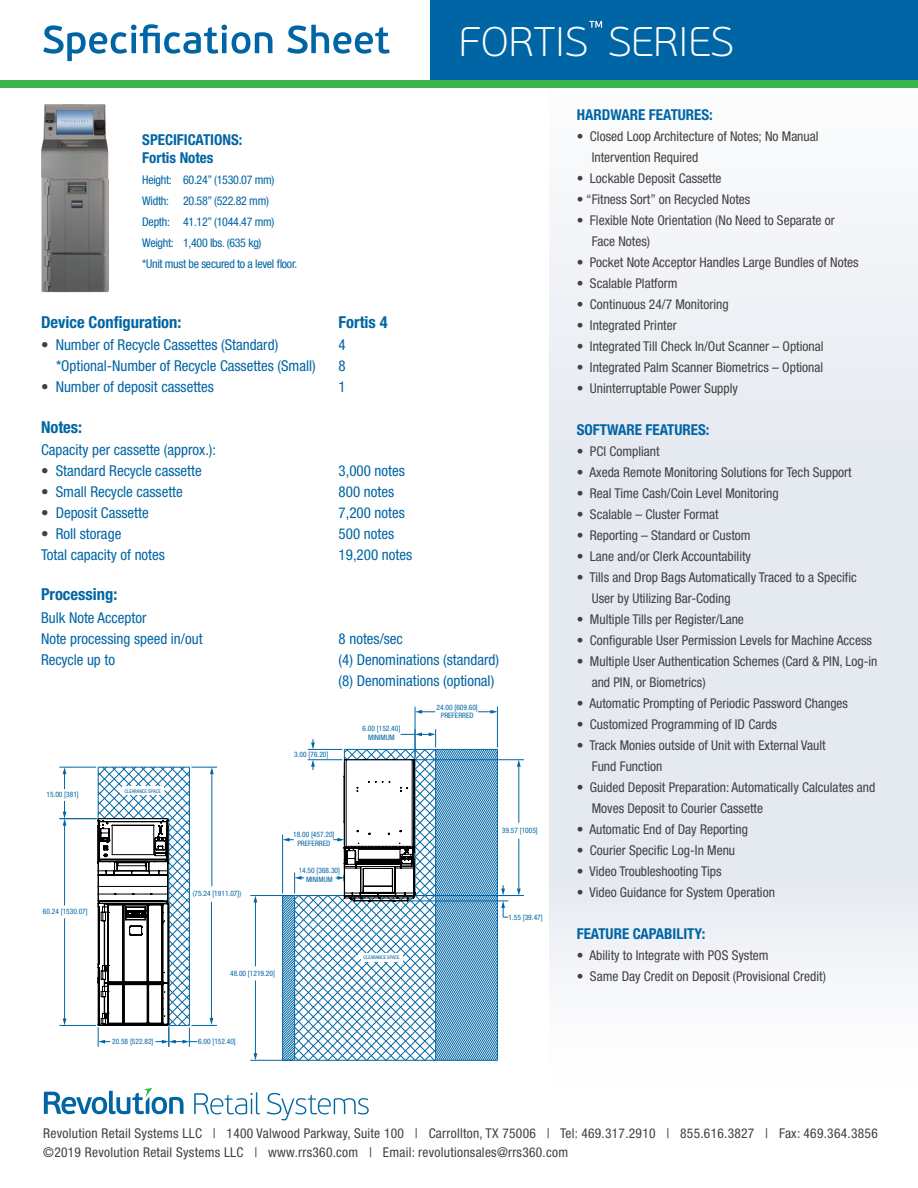
<style>
.page{position:relative;width:918px;height:1188px;background:#fff}
.page>*{position:absolute;margin:0;border:0;box-sizing:border-box;transform-origin:0 0}
.t1{font:100 41.25px "PF Beau Sans Pro";color:#fff}
.t2{font:700 condensed 16.5px "Helvetica Neue LT Std";color:#0065a4}
.t3{font:condensed 15px/21px "Helvetica Neue LT Std";color:#0065a4}
.t4{font:700 condensed 15px/18px "Helvetica Neue LT Std";color:#0065a4}
.t5{font:condensed 13.5px/21px "Helvetica Neue LT Std";color:#414141}
.t6{font:condensed 13.5px/19.5px "Helvetica Neue LT Std";letter-spacing:.02em;color:#414141}
.t7{font:condensed 12px/21px "Helvetica Neue LT Std";letter-spacing:-.025em;color:#0065a4}
.t8{font:condensed 7.5px/8.9px "Helvetica Neue LT Std";color:#0065a4;text-align:center}
.t9{font:condensed 4.95px "Helvetica Neue LT Std";color:#0065a4}
.s1{color:#414141}
</style>
<div class="page">
<svg style="left:549px;top:213px;width:369px;height:766px"></svg>
<div style="left:431px;top:0;width:487px;height:84px;background:#0065a4"></div>
<svg style="left:43px;top:24px;width:229px;height:37px"></svg>
<svg style="left:287px;top:25px;width:103px;height:29px"></svg>
<div style="left:0;top:81px;width:918px;height:7px;background:#39b54a"></div>
<svg style="left:194px;top:1092px;width:66px;height:22px"></svg>
<svg style="left:267px;top:1093px;width:102px;height:27px"></svg>
<svg style="left:44px;top:1088px;width:140px;height:26px"></svg>
<svg style="left:589px;top:21px;width:13px;height:7px"></svg>
<svg style="left:478px;top:710px;width:19px;height:4px"></svg>
<svg style="left:416px;top:710px;width:19px;height:4px"></svg>
<hr style="left:497px;top:707px;width:1px;height:40px;background:#0065a4">
<hr style="left:415px;top:707px;width:1px;height:51px;background:#0065a4">
<hr style="left:255px;top:980px;width:1px;height:75px;background:#0065a4">
<svg style="left:254px;top:1053px;width:3px;height:7px"></svg>
<hr style="left:255px;top:901px;width:1px;height:65px;background:#0065a4">
<svg style="left:254px;top:896px;width:3px;height:7px"></svg>
<hr style="left:250px;top:1060px;width:43px;height:1px;background:#0065a4">
<hr style="left:250px;top:895px;width:43px;height:1px;background:#0065a4">
<svg style="left:63px;top:768px;width:3px;height:21px"></svg>
<hr style="left:59px;top:767px;width:37px;height:1px;background:#0065a4">
<hr style="left:64px;top:824px;width:1px;height:81px;background:#0065a4">
<svg style="left:63px;top:801px;width:3px;height:25px"></svg>
<hr style="left:64px;top:918px;width:1px;height:102px;background:#0065a4">
<svg style="left:63px;top:1018px;width:3px;height:7px"></svg>
<hr style="left:59px;top:818px;width:39px;height:1px;background:#0065a4">
<hr style="left:59px;top:1025px;width:37px;height:1px;background:#0065a4">
<hr style="left:518px;top:839px;width:1px;height:51px;background:#0065a4">
<svg style="left:517px;top:889px;width:4px;height:6px"></svg>
<hr style="left:518px;top:765px;width:1px;height:58px;background:#0065a4">
<svg style="left:517px;top:760px;width:4px;height:7px"></svg>
<hr style="left:416px;top:895px;width:108px;height:1px;background:#0065a4">
<hr style="left:416px;top:759px;width:108px;height:1px;background:#0065a4">
<svg style="left:282px;top:729px;width:226px;height:332px"></svg>
<svg style="left:97px;top:766px;width:120px;height:281px"></svg>
<div style="left:122px;top:787px;width:41px;height:8px;background:#fff"></div>
<div style="left:361px;top:953px;width:41px;height:8px;background:#fff"></div>
<img style="left:41px;top:104px;width:68px;height:189px">
<h1 class="t1" style="left:459px;top:18px;width:276px">FORTIS SERIES</h1>
<p class="t4" style="left:142px;top:130px;width:102px">SPECIFICATIONS:<br>Fortis Notes</p>
<p class="t7" style="left:183px;top:169px;width:93px">60.24” (1530.07 mm)<br>20.58” (522.82 mm)<br>41.12” (1044.47 mm)<br>1,400 lbs. (635 kg)</p>
<p class="t7" style="left:142px;top:169px;width:156px">Height:<br>Width:<br>Depth:<br>Weight:<br>*Unit must be secured to a level floor.</p>
<p class="t2" style="left:41px;top:312px;width:142px">Device Configuration:</p>
<p class="t3" style="left:56px;top:334px;width:261px;text-indent:-15px"><span class="s1">•</span> Number of Recycle Cassettes (Standard) *Optional-Number of Recycle Cassettes (Small)</p>
<p class="t3" style="left:41px;top:376px;width:174px"><span class="s1">•</span> Number of deposit cassettes</p>
<p class="t2" style="left:41px;top:417px;width:43px">Notes:</p>
<p class="t3" style="left:41px;top:439px;width:177px">Capacity per cassette (approx.):</p>
<p class="t3" style="left:41px;top:460px;width:162px"><span class="s1">•</span> Standard Recycle cassette</p>
<p class="t3" style="left:41px;top:481px;width:143px"><span class="s1">•</span> Small Recycle cassette</p>
<p class="t3" style="left:41px;top:502px;width:109px"><span class="s1">•</span> Deposit Cassette</p>
<p class="t3" style="left:41px;top:523px;width:125px"><span class="s1">•</span> Roll storage<br>Total capacity of notes</p>
<p class="t2" style="left:41px;top:584px;width:78px">Processing:</p>
<p class="t3" style="left:41px;top:607px;width:163px">Bulk Note Acceptor<br>Note processing speed in/out<br>Recycle up to</p>
<p class="t8" style="left:294px;top:750px;width:36px">3.00 [76.20]</p>
<p class="t2" style="left:339px;top:312px;width:51px">Fortis 4</p>
<p class="t3" style="left:339px;top:334px;width:9px;text-align:justify">4<br>8<br>1</p>
<p class="t3" style="left:339px;top:460px;width:75px">3,000 notes<br>800 notes<br>7,200 notes<br>500 notes<br>19,200 notes</p>
<p class="t3" style="left:339px;top:628px;width:162px">8 notes/sec<br>(4) Denominations (standard) (8) Denominations (optional)</p>
<p class="t8" style="left:363px;top:724px;width:39px">6.00 [152.40]<br>MINIMUM</p>
<p class="t8" style="left:437px;top:702px;width:43px">24.00 [609.60]<br>PREFERRED</p>
<p class="t8" style="left:46px;top:790px;width:34px">15.00 [381]</p>
<p class="t9" style="left:125px;top:788px;width:38px">CLEARANCE SPACE</p>
<p class="t8" style="left:43px;top:907px;width:46px">60.24 [1530.07]</p>
<p class="t8" style="left:112px;top:1037px;width:43px">20.58 [522.82]</p>
<p class="t8" style="left:193px;top:889px;width:50px">(75.24 [1911.07])</p>
<p class="t8" style="left:293px;top:830px;width:43px">18.00 [457.20]<br>PREFERRED</p>
<p class="t8" style="left:299px;top:866px;width:43px">14.50 [368.30]<br>MINIMUM</p>
<p class="t8" style="left:230px;top:969px;width:46px">48.00 [1219.20]</p>
<p class="t9" style="left:364px;top:955px;width:38px">CLEARANCE SPACE</p>
<p class="t8" style="left:198px;top:1037px;width:39px">6.00 [152.40]</p>
<p class="t8" style="left:502px;top:826px;width:37px">39.57 [1005]</p>
<p class="t8" style="left:509px;top:913px;width:36px">1.55 [39.47]</p>
<p class="t4" style="left:577px;top:106px;width:138px">HARDWARE FEATURES:</p>
<p class="t5" style="left:592px;top:126px;width:228px;text-indent:-15px">• Closed Loop Architecture of Notes; No Manual<br>Intervention Required</p>
<p class="t5" style="left:577px;top:168px;width:146px">• Lockable Deposit Cassette</p>
<p class="t5" style="left:577px;top:189px;width:175px">• “Fitness Sort” on Recycled Notes</p>
<p class="t5" style="left:592px;top:210px;width:245px;text-indent:-15px">• Flexible Note Orientation (No Need to Separate or<br>Face Notes)</p>
<p class="t5" style="left:577px;top:252px;width:284px">• Pocket Note Acceptor Handles Large Bundles of Notes</p>
<p class="t5" style="left:577px;top:273px;width:102px">• Scalable Platform</p>
<p class="t5" style="left:577px;top:294px;width:153px">• Continuous 24/7 Monitoring</p>
<p class="t5" style="left:577px;top:315px;width:102px">• Integrated Printer</p>
<p class="t5" style="left:577px;top:336px;width:248px">• Integrated Till Check In/Out Scanner – Optional</p>
<p class="t5" style="left:577px;top:357px;width:248px">• Integrated Palm Scanner Biometrics – Optional</p>
<p class="t5" style="left:577px;top:378px;width:163px">• Uninterruptable Power Supply</p>
<p class="t4" style="left:577px;top:421px;width:134px">SOFTWARE FEATURES:</p>
<p class="t5" style="left:577px;top:441px;width:84px">• PCI Compliant</p>
<p class="t5" style="left:577px;top:462px;width:277px">• Axeda Remote Monitoring Solutions for Tech Support</p>
<p class="t5" style="left:577px;top:483px;width:203px">• Real Time Cash/Coin Level Monitoring</p>
<p class="t5" style="left:577px;top:504px;width:144px">• Scalable – Cluster Format</p>
<p class="t5" style="left:577px;top:525px;width:175px">• Reporting – Standard or Custom</p>
<p class="t5" style="left:577px;top:546px;width:176px">• Lane and/or Clerk Accountability</p>
<p class="t5" style="left:592px;top:567px;width:267px;text-indent:-15px">• Tills and Drop Bags Automatically Traced to a Specific<br>User by Utilizing Bar-Coding</p>
<p class="t5" style="left:577px;top:609px;width:169px">• Multiple Tills per Register/Lane</p>
<p class="t5" style="left:577px;top:630px;width:297px">• Configurable User Permission Levels for Machine Access</p>
<p class="t5" style="left:592px;top:651px;width:287px;text-indent:-15px">• Multiple User Authentication Schemes (Card &amp; PIN, Log-in and PIN, or Biometrics)</p>
<p class="t5" style="left:577px;top:693px;width:273px">• Automatic Prompting of Periodic Password Changes</p>
<p class="t5" style="left:577px;top:714px;width:202px">• Customized Programming of ID Cards</p>
<p class="t5" style="left:592px;top:735px;width:236px;text-indent:-15px">• Track Monies outside of Unit with External Vault<br>Fund Function</p>
<p class="t5" style="left:592px;top:777px;width:285px;text-indent:-15px">• Guided Deposit Preparation: Automatically Calculates and<br>Moves Deposit to Courier Cassette</p>
<p class="t5" style="left:577px;top:819px;width:173px">• Automatic End of Day Reporting</p>
<p class="t5" style="left:577px;top:840px;width:160px">• Courier Specific Log-In Menu</p>
<p class="t5" style="left:577px;top:861px;width:146px">• Video Troubleshooting Tips</p>
<p class="t5" style="left:577px;top:882px;width:200px">• Video Guidance for System Operation</p>
<p class="t4" style="left:577px;top:925px;width:130px">FEATURE CAPABILITY:</p>
<p class="t5" style="left:577px;top:945px;width:193px">• Ability to Integrate with POS System</p>
<p class="t5" style="left:577px;top:966px;width:251px">• Same Day Credit on Deposit (Provisional Credit)</p>
<p class="t6" style="left:43px;top:1123px;width:836px">Revolution Retail Systems LLC | 1400 Valwood Parkway, Suite 100 | Carrollton, TX 75006 | Tel: 469.317.2910 | 855.616.3827 | Fax: 469.364.3856 ©2019 Revolution Retail Systems LLC | www.rrs360.com | Email: revolutionsales@rrs360.com</p>
</div>
